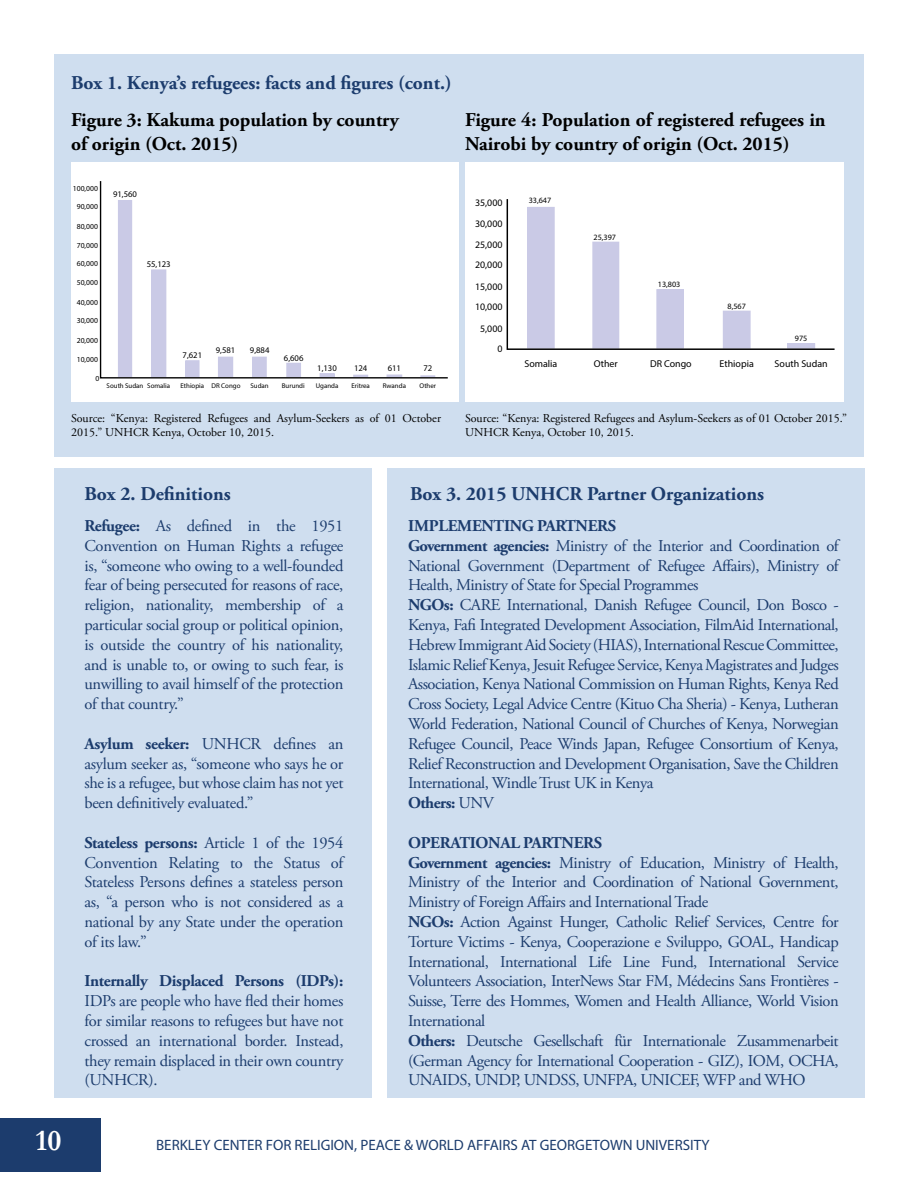
<style>
.page{position:relative;width:918px;height:1188px;background:#fff}
.page>*{position:absolute;margin:0;border:0;box-sizing:border-box;transform-origin:0 0}
.t1{font:700 30px "Garamond";color:#fff}
.t2{font:700 19.5px/23.4px "Adobe Garamond Pro";color:#000}
.t3{font:700 19.5px "Adobe Garamond Pro";color:#1c3c6d}
.t4{font:16.5px/19.8px "Adobe Garamond Pro";letter-spacing:-.03em;color:#1c3c6d;text-align:justify}
.t5{font:700 16.5px "Adobe Garamond Pro";letter-spacing:-.02em;color:#1c3c6d}
.t6{font:15px "Myriad Pro";color:#1c3c6d}
.t7{font:12px/14.4px "Adobe Garamond Pro";color:#000}
.t8{font:9.9px/20.9px "Myriad Pro";color:#000;text-align:right}
.t9{font:8.7px "Myriad Pro";color:#000}
.t10{font:8.1px "Myriad Pro";color:#000}
.t11{font:7.65px "Myriad Pro";color:#000}
.t12{font:6.9px "Myriad Pro";color:#000}
.s1{font-weight:700}
</style>
<div class="page">
<div style="left:0;top:1118px;width:101px;height:54px;background:#1c3c6d"></div>
<div style="left:54px;top:54px;width:810px;height:403px;background:#cfdeef"></div>
<div style="left:54px;top:469px;width:318px;height:629px;background:#cfdeef"></div>
<div style="left:387px;top:469px;width:478px;height:629px;background:#cfdeef"></div>
<div style="left:71px;top:163px;width:388px;height:239px;background:#fff"></div>
<svg style="left:99px;top:181px;width:349px;height:198px"></svg>
<div style="left:465px;top:163px;width:378px;height:239px;background:#fff"></div>
<svg style="left:506px;top:199px;width:329px;height:151px"></svg>
<p class="t3" style="left:71px;top:72px;width:382px">Box 1. Kenya’s refugees: facts and figures (cont.)</p>
<p class="t2" style="left:71px;top:109px;width:329px">Figure 3: Kakuma population by country of origin (Oct. 2015)</p>
<p class="t2" style="left:465px;top:109px;width:362px">Figure 4: Population of registered refugees in<br>Nairobi by country of origin (Oct. 2015)</p>
<p class="t11" style="left:73px;top:183px;width:27px">100,000</p>
<p class="t11" style="left:77px;top:202px;width:23px">90,000</p>
<p class="t11" style="left:77px;top:222px;width:23px">80,000</p>
<p class="t11" style="left:77px;top:240px;width:23px">70,000</p>
<p class="t11" style="left:77px;top:259px;width:23px">60,000</p>
<p class="t11" style="left:77px;top:278px;width:23px">50,000</p>
<p class="t11" style="left:77px;top:297px;width:23px">40,000</p>
<p class="t11" style="left:77px;top:316px;width:23px">30,000</p>
<p class="t11" style="left:77px;top:336px;width:23px">20,000</p>
<p class="t11" style="left:77px;top:355px;width:23px">10,000</p>
<p class="t11" style="left:96px;top:374px;width:5px">0</p>
<p class="t9" style="left:113px;top:189px;width:25px">91,560</p>
<p class="t9" style="left:147px;top:259px;width:25px">55,123</p>
<p class="t9" style="left:183px;top:350px;width:21px">7,621</p>
<p class="t9" style="left:216px;top:345px;width:21px">9,581</p>
<p class="t9" style="left:250px;top:345px;width:21px">9,884</p>
<p class="t9" style="left:284px;top:353px;width:21px">6,606</p>
<p class="t9" style="left:317px;top:363px;width:21px">1,130</p>
<p class="t9" style="left:354px;top:363px;width:15px">124</p>
<p class="t9" style="left:388px;top:363px;width:15px">611</p>
<p class="t9" style="left:423px;top:363px;width:10px">72</p>
<p class="t12" style="left:107px;top:382px;width:65px">South Sudan Somalia</p>
<p class="t12" style="left:181px;top:382px;width:61px">Ethiopia DR Congo</p>
<p class="t12" style="left:251px;top:382px;width:20px">Sudan</p>
<p class="t12" style="left:282px;top:382px;width:24px">Burundi</p>
<p class="t12" style="left:316px;top:382px;width:24px">Uganda</p>
<p class="t12" style="left:351px;top:382px;width:20px">Eritrea</p>
<p class="t12" style="left:383px;top:382px;width:25px">Rwanda</p>
<p class="t12" style="left:419px;top:382px;width:18px">Other</p>
<p class="t8" style="left:475px;top:192px;width:29px">35,000<br>30,000<br>25,000<br>20,000<br>15,000<br>10,000<br>5,000<br>0</p>
<p class="t10" style="left:529px;top:195px;width:24px">33,647</p>
<p class="t10" style="left:594px;top:233px;width:24px">25,397</p>
<p class="t10" style="left:658px;top:280px;width:24px">13,803</p>
<p class="t10" style="left:728px;top:301px;width:20px">8,567</p>
<p class="t10" style="left:795px;top:334px;width:14px">975</p>
<p class="t8" style="left:525px;top:353px;width:34px">Somalia</p>
<p class="t8" style="left:594px;top:353px;width:26px">Other</p>
<p class="t8" style="left:650px;top:353px;width:43px">DR Congo</p>
<p class="t8" style="left:720px;top:353px;width:36px">Ethiopia</p>
<p class="t8" style="left:775px;top:353px;width:55px">South Sudan</p>
<p class="t7" style="left:71px;top:412px;width:371px">Source: “Kenya: Registered Refugees and Asylum-Seekers as of 01 October<br>2015.” UNHCR Kenya, October 10, 2015.</p>
<p class="t7" style="left:465px;top:412px;width:383px">Source: “Kenya: Registered Refugees and Asylum-Seekers as of 01 October 2015.”<br>UNHCR Kenya, October 10, 2015.</p>
<p class="t3" style="left:84px;top:482px;width:148px">Box 2. Definitions</p>
<p class="t4" style="left:84px;top:516px;width:260px"><span class="s1">Refugee:</span> As defined in the 1951<br>Convention on Human Rights a refugee is, “someone who owing to a well-founded fear of being persecuted for reasons of race, religion, nationality, membership of a particular social group or political opinion, is outside the country of his nationality, and is unable to, or owing to such fear, is unwilling to avail himself of the protection of that country.”</p>
<p class="t4" style="left:84px;top:734px;width:260px"><span class="s1">Asylum seeker:</span> UNHCR defines an asylum seeker as, “someone who says he or she is a refugee, but whose claim has not yet been definitively evaluated.”</p>
<p class="t4" style="left:84px;top:833px;width:260px"><span class="s1">Stateless persons:</span> Article 1 of the 1954<br>Convention Relating to the Status of Stateless Persons defines a stateless person as, “a person who is not considered as a national by any State under the operation of its law.”</p>
<p class="t5" style="left:84px;top:972px;width:260px">Internally Displaced Persons (IDPs):</p>
<p class="t4" style="left:84px;top:992px;width:260px">IDPs are people who have fled their homes for similar reasons to refugees but have not crossed an international border. Instead, they remain displaced in their own country (UNHCR).</p>
<p class="t3" style="left:410px;top:483px;width:355px">Box 3. 2015 UNHCR Partner Organizations</p>
<p class="t4" style="left:408px;top:516px;width:432px;text-align:left"><span class="s1">IMPLEMENTING PARTNERS<br>Government agencies:</span> Ministry of the Interior and Coordination of National Government (Department of Refugee Affairs), Ministry of Health, Ministry of State for Special Programmes<br><span class="s1">NGOs:</span> CARE International, Danish Refugee Council, Don Bosco - Kenya, Fafi Integrated Development Association, FilmAid International, Hebrew Immigrant Aid Society (HIAS), International Rescue Committee, Islamic Relief Kenya, Jesuit Refugee Service, Kenya Magistrates and Judges Association, Kenya National Commission on Human Rights, Kenya Red Cross Society, Legal Advice Centre (Kituo Cha Sheria) - Kenya, Lutheran World Federation, National Council of Churches of Kenya, Norwegian Refugee Council, Peace Winds Japan, Refugee Consortium of Kenya, Relief Reconstruction and Development Organisation, Save the Children International, Windle Trust UK in Kenya<br><span class="s1">Others:</span> UNV</p>
<p class="t4" style="left:408px;top:833px;width:432px;text-align:left"><span class="s1">OPERATIONAL PARTNERS<br>Government agencies:</span> Ministry of Education, Ministry of Health, Ministry of the Interior and Coordination of National Government, Ministry of Foreign Affairs and International Trade<br><span class="s1">NGOs:</span> Action Against Hunger, Catholic Relief Services, Centre for Torture Victims - Kenya, Cooperazione e Sviluppo, GOAL, Handicap International, International Life Line Fund, International Service Volunteers Association, InterNews Star FM, Médecins Sans Frontières - Suisse, Terre des Hommes, Women and Health Alliance, World Vision International<br><span class="s1">Others:</span> Deutsche Gesellschaft für Internationale Zusammenarbeit (German Agency for International Cooperation - GIZ), IOM, OCHA, UNAIDS, UNDP, UNDSS, UNFPA, UNICEF, WFP and WHO</p>
<h1 class="t1" style="left:36px;top:1123px;width:27px">10</h1>
<p class="t6" style="left:156px;top:1136px;width:555px">BERKLEY CENTER FOR RELIGION, PEACE &amp; WORLD AFFAIRS AT GEORGETOWN UNIVERSITY</p>
</div>
